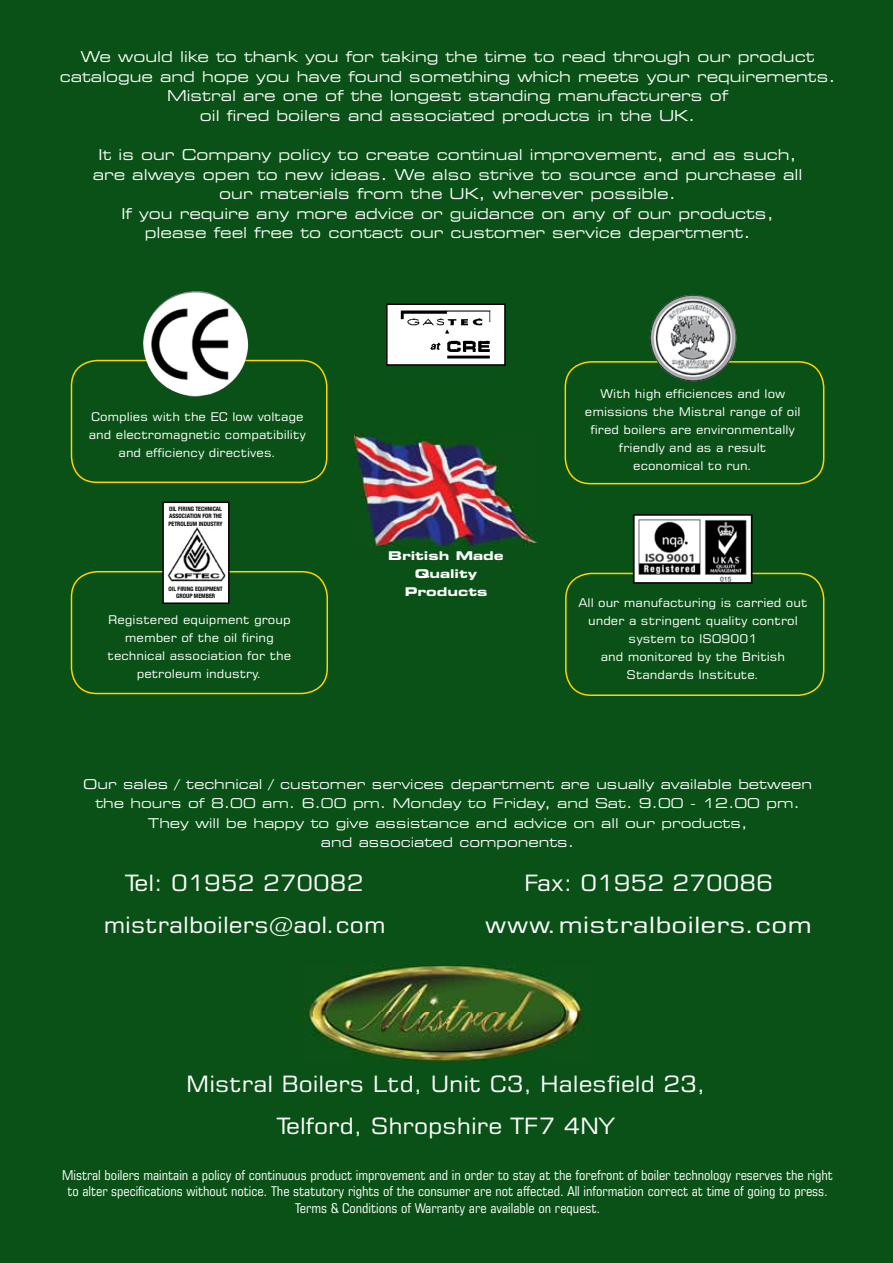
<style>
.page{position:relative;width:893px;height:1263px;background:#095116}
.page>*{position:absolute;margin:0;border:0;box-sizing:border-box;transform-origin:0 0}
.t1{font:22.5px/42px "Square 721 BT";color:#fff;text-align:center;scale:1.1 1}
.t2{font:expanded 15px/19.5px "Square 721 BT";color:#fff;text-align:center}
.t3{font:condensed 13.5px/16.5px "Square 721 BT";color:#fff;text-align:center;scale:1.1 1}
.t4{font:expanded 13.5px/19.5px "Square 721 BT";color:#fff;text-align:center}
.t5{font:12px/18px "Square 721 BT";color:#fff;text-align:center;scale:1.1 1}
.t6{font:700 expanded 12px/18px "Square 721 BT";color:#fff;text-align:center;scale:1.1 1}
.t7{font:700 condensed 6px/7.2px "Helvetica Neue";color:#000;text-align:justify}
</style>
<div class="page">
<div style="left:71px;top:360px;width:256px;height:123px;border:2px solid #ffd400;border-radius:26px"></div>
<img style="left:142px;top:291px;width:107px;height:106px">
<div style="left:565px;top:361px;width:259px;height:123px;border:2px solid #ffd400;border-radius:26px"></div>
<img style="left:649px;top:295px;width:88px;height:86px">
<div style="left:565px;top:573px;width:259px;height:123px;border:2px solid #ffd400;border-radius:26px"></div>
<img style="left:636px;top:517px;width:113px;height:64px">
<div style="left:633px;top:514px;width:119px;height:70px;border:2px solid #000"></div>
<div style="left:71px;top:571px;width:257px;height:123px;border:2px solid #ffd400;border-radius:26px"></div>
<div style="left:163px;top:502px;width:66px;height:101px;background:#fff"></div>
<div style="left:162px;top:501px;width:68px;height:103px;border:2px solid #000"></div>
<img style="left:167px;top:527px;width:59px;height:55px">
<img style="left:354px;top:435px;width:184px;height:110px">
<img style="left:303px;top:965px;width:281px;height:95px">
<div style="left:387px;top:304px;width:118px;height:61px;background:#fff"></div>
<img style="left:400px;top:310px;width:91px;height:49px">
<div style="left:386px;top:303px;width:120px;height:63px;border:2px solid #000"></div>
<p class="t2" style="left:60px;top:47px;width:777px">We would like to thank you for taking the time to read through our product catalogue and hope you have found something which meets your requirements.<br>Mistral are one of the longest standing manufacturers of<br>oil fired boilers and associated products in the UK.</p>
<p class="t2" style="left:93px;top:145px;width:711px">It is our Company policy to create continual improvement, and as such, are always open to new ideas. We also strive to source and purchase all our materials from the UK, wherever possible.<br>If you require any more advice or guidance on any of our products, please feel free to contact our customer service department.</p>
<p class="t5" style="left:89px;top:407px;width:199px">Complies with the EC low voltage and electromagnetic compatibility and efficiency directives.</p>
<p class="t7" style="left:168px;top:505px;width:56px">OIL FIRING TECHNICAL ASSOCIATION FOR THE PETROLEUM INDUSTRY</p>
<p class="t7" style="left:169px;top:585px;width:56px;text-align:center">OIL FIRING EQUIPMENT<br>GROUP MEMBER</p>
<p class="t5" style="left:108px;top:610px;width:169px">Registered equipment group member of the oil firing technical association for the petroleum industry.</p>
<p class="t6" style="left:388px;top:547px;width:107px">British Made<br>Quality<br>Products</p>
<p class="t5" style="left:585px;top:384px;width:198px">With high efficiences and low emissions the Mistral range of oil fired boilers are environmentally friendly and as a result economical to run.</p>
<p class="t5" style="left:578px;top:594px;width:210px">All our manufacturing is carried out under a stringent quality control system to ISO9001<br>and monitored by the British<br>Standards Institute.</p>
<p class="t4" style="left:83px;top:774px;width:730px">Our sales / technical / customer services department are usually available between the hours of 8.00 am. 6.00 pm. Monday to Friday, and Sat. 9.00 - 12.00 pm.<br>They will be happy to give assistance and advice on all our products,<br>and associated components.</p>
<h1 class="t1" style="left:103px;top:861px;width:258px">Tel: 01952 270082 mistralboilers@aol.com</h1>
<h1 class="t1" style="left:485px;top:862px;width:299px">Fax: 01952 270086 www.mistralboilers.com</h1>
<h1 class="t1" style="left:186px;top:1063px;width:473px">Mistral Boilers Ltd, Unit C3, Halesfield 23,<br>Telford, Shropshire TF7 4NY</h1>
<p class="t3" style="left:62px;top:1166px;width:702px">Mistral boilers maintain a policy of continuous product improvement and in order to stay at the forefront of boiler technology reserves the right to alter specifications without notice. The statutory rights of the consumer are not affected. All information correct at time of going to press.<br>Terms &amp; Conditions of Warranty are available on request.</p>
</div>
